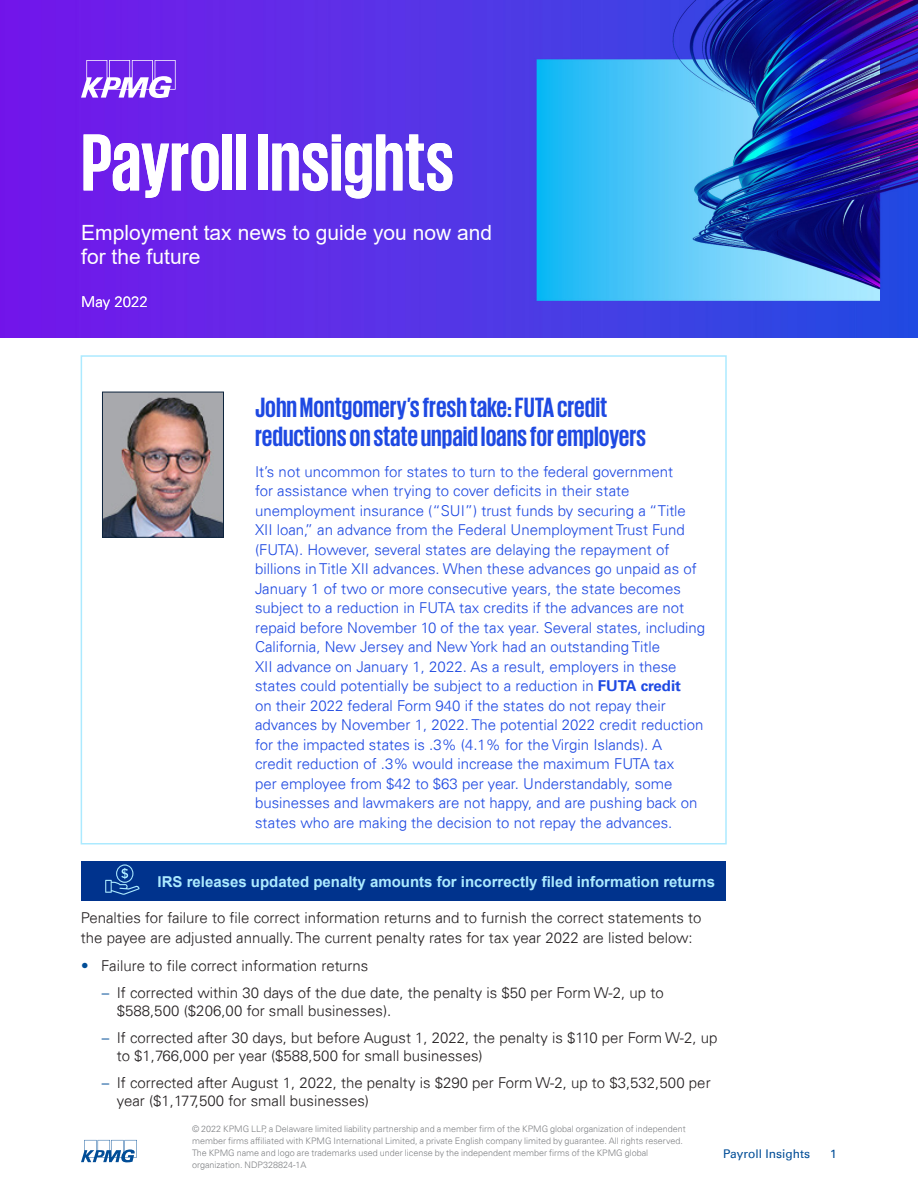
<style>
.page{position:relative;width:918px;height:1188px;background:#fff}
.page>*{position:absolute;margin:0;border:0;box-sizing:border-box;transform-origin:0 0}
.Cover_Subhead_Bold{font:700 82.5px "KPMG";color:#fff}
.Subhead_10pt{font:700 28.5px/28.5px "KPMG";color:#1e49e2}
.Cover_Subhead_Bold-2{font:21px/24px "Arial";color:#fff}
.Bodycopy_10pt{font:300 15px/19.5px "Univers 45";color:#1e49e2}
.Bodycopy_10pt-2{font:300 15px/18px "Univers 45";color:#231f20}
.Subhead_10pt_White{font:700 15px "Arial";color:#aceaff}
.Cover_Subhead_Bold-3{font:300 15px "Univers 45";color:#fff}
.Folio_Left{font:12px "Univers 55 Roman";color:#014d97}
.Legal_6pt{font:300 9px/12px "Univers 45";color:#808285}
.s1{font-family:"Univers 65";font-weight:700}
.s2{color:#014d97}
</style>
<div class="page">
<div style="left:81px;top:355px;width:646px;height:489px;border:2px solid #aceaff"></div>
<div style="left:81px;top:861px;width:645px;height:40px;background:#00338d"></div>
<img style="left:104px;top:394px;width:118px;height:141px">
<div style="left:102px;top:392px;width:122px;height:145px;border:1px solid #0c233c"></div>
<svg style="left:105px;top:864px;width:35px;height:31px"></svg>
<img style="left:0;top:0;width:918px;height:338px">
<svg style="left:81px;top:60px;width:95px;height:38px"></svg>
<svg style="left:81px;top:1140px;width:56px;height:22px"></svg>
<p class="Cover_Subhead_Bold" style="left:190px;top:121px;width:266px">oll Insights</p>
<p class="Cover_Subhead_Bold-2" style="left:81px;top:220px;width:412px">Employment tax news to guide you now and for the future</p>
<p class="Cover_Subhead_Bold-3" style="left:81px;top:293px;width:68px">May 2022</p>
<p class="Cover_Subhead_Bold" style="left:81px;top:121px;width:325px">Payroll Insigh</p>
<p class="Subhead_10pt" style="left:255px;top:392px;width:392px">John Montgomery’s fresh take: FUTA credit reductions on state unpaid loans for employers</p>
<p class="Bodycopy_10pt" style="left:255px;top:462px;width:452px">It’s not uncommon for states to turn to the federal government<br>for assistance when trying to cover deficits in their state unemployment insurance (“SUI”) trust funds by securing a “Title XII loan,” an advance from the Federal Unemployment Trust Fund (FUTA). However, several states are delaying the repayment of billions in Title XII advances. When these advances go unpaid as of January 1 of two or more consecutive years, the state becomes subject to a reduction in FUTA tax credits if the advances are not repaid before November 10 of the tax year. Several states, including California, New Jersey and New York had an outstanding Title<br>XII advance on January 1, 2022. As a result, employers in these states could potentially be subject to a reduction in <span class="s1">FUTA credit<br></span>on their 2022 federal Form 940 if the states do not repay their advances by November 1, 2022. The potential 2022 credit reduction for the impacted states is .3% (4.1% for the Virgin Islands). A<br>credit reduction of .3% would increase the maximum FUTA tax<br>per employee from $42 to $63 per year. Understandably, some businesses and lawmakers are not happy, and are pushing back on states who are making the decision to not repay the advances.</p>
<p class="Subhead_10pt_White" style="left:158px;top:871px;width:559px">IRS releases updated penalty amounts for incorrectly filed information returns</p>
<p class="Bodycopy_10pt-2" style="left:81px;top:908px;width:622px;line-height:19.5px">Penalties for failure to file correct information returns and to furnish the correct statements to the payee are adjusted annually. The current penalty rates for tax year 2022 are listed below:</p>
<p class="Bodycopy_10pt-2" style="left:81px;top:957px;width:289px"><span class="s2">•</span> Failure to file correct information returns</p>
<p class="Bodycopy_10pt-2" style="left:117px;top:984px;width:548px;text-indent:-15px"><span class="s2">–</span> If corrected within 30 days of the due date, the penalty is $50 per Form W-2, up to $588,500 ($206,00 for small businesses).</p>
<p class="Bodycopy_10pt-2" style="left:117px;top:1029px;width:602px;text-indent:-15px"><span class="s2">–</span> If corrected after 30 days, but before August 1, 2022, the penalty is $110 per Form W-2, up to $1,766,000 per year ($588,500 for small businesses)</p>
<p class="Bodycopy_10pt-2" style="left:117px;top:1074px;width:595px;text-indent:-15px"><span class="s2">–</span> If corrected after August 1, 2022, the penalty is $290 per Form W-2, up to $3,532,500 per year ($1,177,500 for small businesses)</p>
<p class="Legal_6pt" style="left:192px;top:1123px;width:495px">© 2022 KPMG LLP, a Delaware limited liability partnership and a member firm of the KPMG global organization of independent member firms affiliated with KPMG International Limited, a private English company limited by guarantee. All rights reserved.<br>The KPMG name and logo are trademarks used under license by the independent member firms of the KPMG global organization. NDP328824-1A</p>
<p class="Folio_Left" style="left:723px;top:1147px;width:88px">Payroll Insights</p>
<p class="Folio_Left" style="left:830px;top:1147px;width:8px">1</p>
</div>
